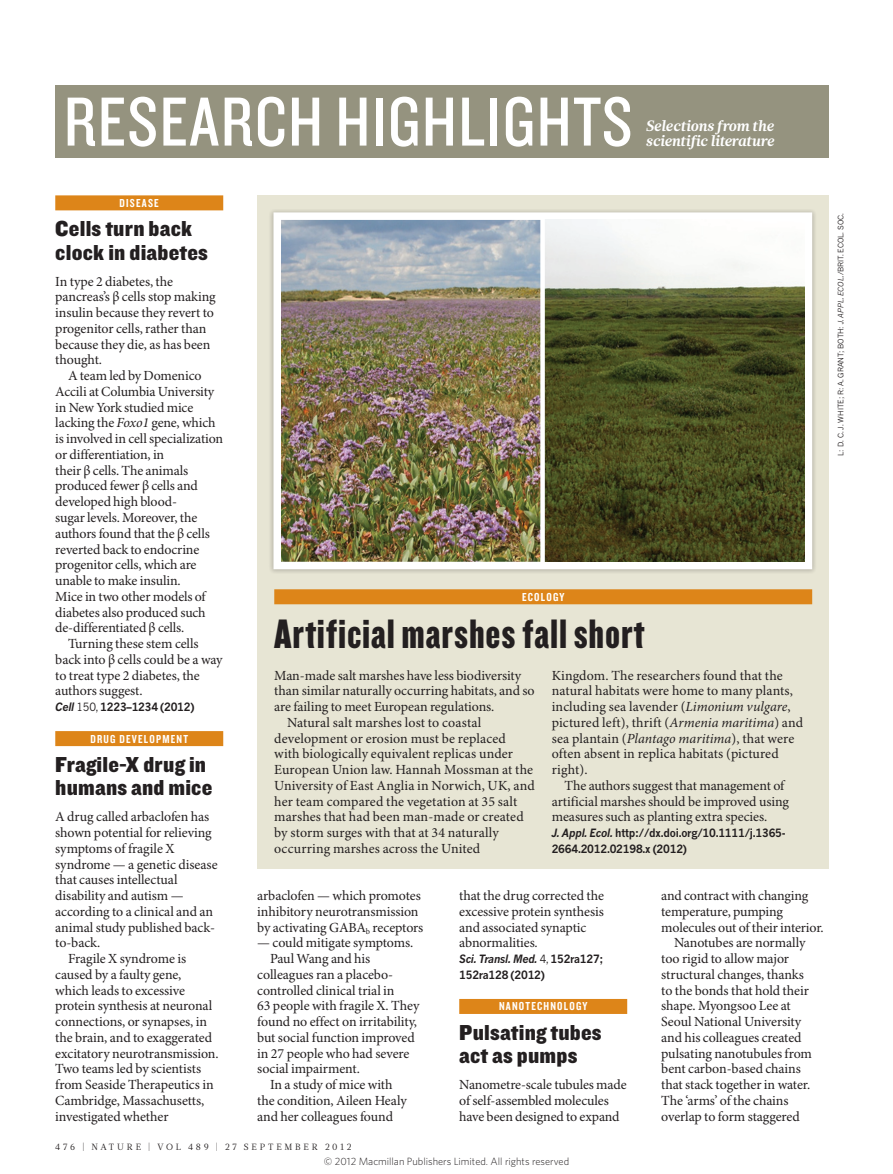
<style>
.page{position:relative;width:893px;height:1174px;background:#fff}
.page>*{position:absolute;margin:0;border:0;box-sizing:border-box;transform-origin:0 0}
.SECTION_HEADING_BOXE{font:72px "Knockout 29 Junior Ltweight";letter-spacing:.02em;color:#fff}
.BRIEFS_BOX_HEAD{font:42.75px "Knockout 69 Full Liteweight";letter-spacing:.02em;color:#231f20}
.RES_HIGH_HEAD_15{font:22.5px/23.7px "Knockout 71 Full Middlewt";letter-spacing:.01em;color:#231f20}
.t1{font:italic 700 15px/15px "Glosa Math";letter-spacing:-.005em;color:#fff}
.BODY_TEXT_R_L_INDENT{font:13.95px/15.8px "Minion Pro";letter-spacing:-.005em;color:#231f20}
.BODY_TEXT_R_L_1ST_PA{font:13.95px/15.8px "Minion Pro";letter-spacing:-.01em;color:#231f20}
.BRIEFS_SUBJECT_STRAP{font:12px "Knockout 49 Liteweight";letter-spacing:.1em;color:#fff}
.BRIEFS_PAPER{font:700 11.25px/15.8px "News Gothic MTOT";letter-spacing:-.02em;color:#231f20;scale:.95 1}
.t2{font:300 10.5px "Whitney";color:#231f20}
.t3{font:9px "Glosa Math";letter-spacing:.305em;color:#231f20}
.PIC_CREDIT{font:7.5px "News Gothic MTOT";color:#231f20}
.s1{font-style:italic}
.s2{font-weight:400}
</style>
<div class="page">
<div style="left:257px;top:195px;width:572px;height:673px;background:#e7e5d4"></div>
<div style="left:55px;top:195px;width:168px;height:15px;background:#dd8519"></div>
<div style="left:274px;top:589px;width:538px;height:15px;background:#dd8519"></div>
<div style="left:269px;top:208px;width:548px;height:366px;background:#d4d2c5"></div>
<img style="left:282px;top:221px;width:258px;height:339px">
<div style="left:273px;top:212px;width:539px;height:357px;border:8px solid #fff"></div>
<div style="left:459px;top:999px;width:168px;height:15px;background:#dd8519"></div>
<div style="left:55px;top:731px;width:168px;height:15px;background:#dd8519"></div>
<img style="left:545px;top:220px;width:260px;height:342px">
<div style="left:540px;top:217px;width:5px;height:348px;background:#fff"></div>
<div style="left:55px;top:85px;width:774px;height:72px;background:#95937f"></div>
<p class="SECTION_HEADING_BOXE" style="left:64px;top:75px;width:570px">RESEARCH HIGHLIGHTS</p>
<p class="t1" style="left:646px;top:118px;width:130px">Selections from the scientific literature</p>
<p class="BRIEFS_SUBJECT_STRAP" style="left:120px;top:195px;width:41px">DISEASE</p>
<p class="RES_HIGH_HEAD_15" style="left:55px;top:216px;width:154px">Cells turn back clock in diabetes</p>
<p class="BODY_TEXT_R_L_1ST_PA" style="left:55px;top:274px;width:162px">In type 2 diabetes, the pancreas’s β cells stop making insulin because they revert to progenitor cells, rather than because they die, as has been thought.</p>
<p class="BODY_TEXT_R_L_INDENT" style="left:55px;top:368px;width:169px;text-indent:13px">A team led by Domenico<br>Accili at Columbia University in New York studied mice lacking the <span class="s1">Foxo1</span> gene, which is involved in cell specialization or differentiation, in<br>their β cells. The animals produced fewer β cells and developed high blood-<br>sugar levels. Moreover, the authors found that the β cells reverted back to endocrine progenitor cells, which are unable to make insulin.<br>Mice in two other models of diabetes also produced such de-differentiated β cells.</p>
<p class="BODY_TEXT_R_L_INDENT" style="left:55px;top:636px;width:169px;text-indent:13px">Turning these stem cells back into β cells could be a way to treat type 2 diabetes, the authors suggest.</p>
<p class="BRIEFS_PAPER" style="left:55px;top:699px;width:148px"><span class="s1">Cell</span> <span class="s2">150,</span> 1223–1234 (2012)</p>
<p class="BRIEFS_SUBJECT_STRAP" style="left:90px;top:731px;width:99px">DRUG DEVELOPMENT</p>
<p class="RES_HIGH_HEAD_15" style="left:55px;top:751px;width:159px">Fragile-X drug in humans and mice</p>
<p class="BODY_TEXT_R_L_1ST_PA" style="left:55px;top:809px;width:164px">A drug called arbaclofen has shown potential for relieving symptoms of fragile X syndrome — a genetic disease that causes intellectual disability and autism — according to a clinical and an animal study published back&shy;to-back.</p>
<p class="BODY_TEXT_R_L_INDENT" style="left:55px;top:951px;width:165px;text-indent:13px">Fragile X syndrome is caused by a faulty gene, which leads to excessive protein synthesis at neuronal connections, or synapses, in the brain, and to exaggerated excitatory neurotransmission.<br>Two teams led by scientists from Seaside Therapeutics in<br>Cambridge, Massachusetts, investigated whether</p>
<p class="BRIEFS_SUBJECT_STRAP" style="left:522px;top:589px;width:44px">ECOLOGY</p>
<p class="BRIEFS_BOX_HEAD" style="left:274px;top:607px;width:372px">Artificial marshes fall short</p>
<p class="BODY_TEXT_R_L_1ST_PA" style="left:274px;top:668px;width:262px">Man-made salt marshes have less biodiversity than similar naturally occurring habitats, and so are failing to meet European regulations.</p>
<p class="BODY_TEXT_R_L_INDENT" style="left:274px;top:715px;width:262px;text-indent:13px">Natural salt marshes lost to coastal development or erosion must be replaced with biologically equivalent replicas under European Union law. Hannah Mossman at the University of East Anglia in Norwich, UK, and her team compared the vegetation at 35 salt marshes that had been man-made or created by storm surges with that at 34 naturally occurring marshes across the United</p>
<p class="BODY_TEXT_R_L_INDENT" style="left:552px;top:668px;width:253px">Kingdom. The researchers found that the natural habitats were home to many plants, including sea lavender (<span class="s1">Limonium vulgare</span>, pictured left), thrift (<span class="s1">Armenia maritima</span>) and sea plantain (<span class="s1">Plantago maritima</span>), that were often absent in replica habitats (pictured right).</p>
<p class="BODY_TEXT_R_L_INDENT" style="left:552px;top:778px;width:239px;text-indent:13px">The authors suggest that management of artificial marshes should be improved using measures such as planting extra species.</p>
<p class="BRIEFS_PAPER" style="left:552px;top:825px;width:248px"><span class="s1">J. Appl. Ecol.</span> http://dx.doi.org/10.1111/j.1365-<br>2664.2012.02198.x (2012)</p>
<p class="BODY_TEXT_R_L_INDENT" style="left:257px;top:888px;width:168px">arbaclofen — which promotes inhibitory neurotransmission by activating GABA<sub>b</sub> receptors</p>
<p class="BODY_TEXT_R_L_INDENT" style="left:257px;top:935px;width:158px">— could mitigate symptoms.</p>
<p class="BODY_TEXT_R_L_INDENT" style="left:257px;top:951px;width:164px;text-indent:13px">Paul Wang and his colleagues ran a placebo&shy;controlled clinical trial in<br>63 people with fragile X. They found no effect on irritability, but social function improved in 27 people who had severe social impairment.</p>
<p class="BODY_TEXT_R_L_INDENT" style="left:257px;top:1077px;width:151px;text-indent:13px">In a study of mice with the condition, Aileen Healy and her colleagues found</p>
<p class="BODY_TEXT_R_L_INDENT" style="left:459px;top:888px;width:146px">that the drug corrected the excessive protein synthesis and associated synaptic abnormalities<span class="s1">.</span></p>
<p class="BRIEFS_PAPER" style="left:459px;top:951px;width:153px"><span class="s1">Sci. Transl. Med.</span> <span class="s2">4,</span> 152ra127;<br>152ra128 (2012)</p>
<p class="BRIEFS_SUBJECT_STRAP" style="left:499px;top:998px;width:90px">NANOTECHNOLOGY</p>
<p class="RES_HIGH_HEAD_15" style="left:459px;top:1019px;width:144px">Pulsating tubes act as pumps</p>
<p class="BODY_TEXT_R_L_1ST_PA" style="left:459px;top:1077px;width:169px">Nanometre-scale tubules made of self-assembled molecules have been designed to expand</p>
<p class="BODY_TEXT_R_L_1ST_PA" style="left:661px;top:888px;width:164px">and contract with changing temperature, pumping molecules out of their interior.</p>
<p class="BODY_TEXT_R_L_INDENT" style="left:661px;top:935px;width:152px;text-indent:13px">Nanotubes are normally too rigid to allow major structural changes, thanks to the bonds that hold their shape. Myongsoo Lee at<br>Seoul National University and his colleagues created pulsating nanotubules from bent carbon-based chains that stack together in water.<br>The ‘arms’ of the chains overlap to form staggered</p>
<p class="t3" style="left:55px;top:1141px;width:298px">476 | NATURE | VOL 489 | 27 SEPTEMBER 2012</p>
<p class="t2" style="left:324px;top:1154px;width:247px">© 2012 Macmillan Publishers Limited. All rights reserved</p>
<p class="PIC_CREDIT" style="left:836px;top:455px;width:244px;rotate:-90deg">L: D. C. J. WHITE; R: A. GRANT; BOTH: <span class="s1">J. APPL. ECOL.</span>/BRIT. ECOL. SOC.</p>
</div>
